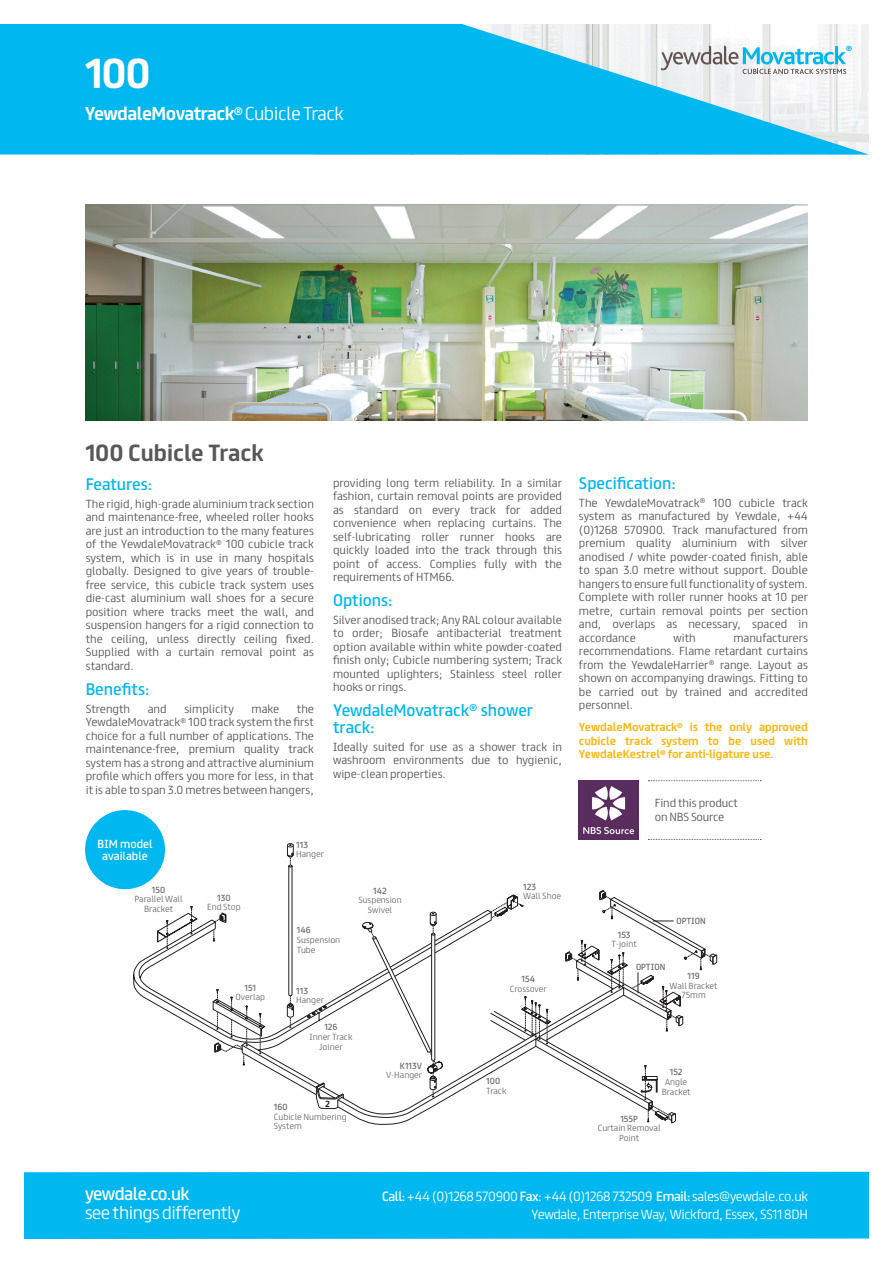
<style>
.page{position:relative;width:893px;height:1263px;background:#fff}
.page>*{position:absolute;margin:0;border:0;box-sizing:border-box;transform-origin:0 0}
.t1{font:700 37.5px "FS Truman";color:#fff}
.Heading{font:700 21px "FS Truman";color:#57585a}
.t2{font:700 16.8px "FS Truman";letter-spacing:-.03em;color:#fff}
.t3{font:300 16.2px "FS Truman";letter-spacing:-.03em;color:#fff}
.t4{font:16.2px "FS Truman";letter-spacing:-.03em;color:#fff}
.Body{font:15px/16.5px "FS Truman";color:#00b7ef}
.sub_heading{font:15px "FS Truman";color:#00b7ef}
.t5{font:300 12px "FS Truman";letter-spacing:-.03em;color:#fff}
.Body-2{font:300 10.5px/13.5px "FS Truman";color:#57585a;text-align:justify}
.t6{font:700 10.5px/13.5px "FS Truman";color:#fcb814;text-align:justify}
.t7{font:10.5px/12px "FS Truman";color:#fff;text-align:center}
.t8{font:300 7.95px/9.6px "FS Truman";color:#6c6d70;text-align:center}
.t9{font:7.95px "FS Truman";color:#6c6d70}
.t10{font:700 7.95px "FS Truman";color:#231f20}
.t11{font:700 6.6px "FS Truman";color:#00b7ef}
.s1{font-weight:300}
.s2{font-weight:400}
</style>
<div class="page">
<svg style="left:0;top:24px;width:869px;height:131px;background:#2fc2ef"></svg>
<div style="left:24px;top:1172px;width:845px;height:67px;background:#00b7ef"></div>
<svg style="left:661px;top:45px;width:185px;height:29px"></svg>
<img style="left:85px;top:204px;width:723px;height:217px">
<svg style="left:134px;top:918px;width:267px;height:206px"></svg>
<svg style="left:157px;top:906px;width:40px;height:42px"></svg>
<div style="left:85px;top:810px;width:80px;height:79px;background:#00b7ef;border-radius:50%"></div>
<svg style="left:648px;top:780px;width:113px;height:1px"></svg>
<svg style="left:213px;top:839px;width:548px;height:284px"></svg>
<img style="left:579px;top:780px;width:59px;height:60px">
<p class="t1" style="left:85px;top:40px;width:67px">100</p>
<p class="t2" style="left:85px;top:99px;width:260px">YewdaleMovatrack<sup>®</sup> <span class="s1">Cubicle Track</span></p>
<p class="t11" style="left:846px;top:43px;width:7px">®</p>
<p class="Heading" style="left:85px;top:434px;width:180px">100 Cubicle Track</p>
<p class="sub_heading" style="left:86px;top:471px;width:68px">Features:</p>
<p class="Body-2" style="left:86px;top:496px;width:230px">The rigid, high-grade aluminium track section and maintenance-free, wheeled roller hooks are just an introduction to the many features of the YewdaleMovatrack<sup>®</sup> 100 cubicle track system, which is in use in many hospitals globally. Designed to give years of trouble&shy;free service, this cubicle track system uses die-cast aluminium wall shoes for a secure position where tracks meet the wall, and suspension hangers for a rigid connection to the ceiling, unless directly ceiling fixed.<br>Supplied with a curtain removal point as standard.</p>
<p class="Body" style="left:86px;top:679px;width:65px">Benefits:</p>
<p class="Body-2" style="left:86px;top:701px;width:46px">Strength</p>
<p class="Body-2" style="left:148px;top:701px;width:20px">and</p>
<p class="Body-2" style="left:184px;top:701px;width:51px">simplicity</p>
<p class="Body-2" style="left:252px;top:701px;width:29px">make</p>
<p class="Body-2" style="left:86px;top:701px;width:230px;text-indent:211px">the YewdaleMovatrack<sup>®</sup> 100 track system the first choice for a full number of applications. The maintenance-free, premium quality track system has a strong and attractive aluminium profile which offers you more for less, in that it is able to span 3.0 metres between hangers,</p>
<p class="Body-2" style="left:333px;top:475px;width:230px">providing long term reliability. In a similar fashion, curtain removal points are provided as standard on every track for added convenience when replacing curtains. The self-lubricating roller runner hooks are quickly loaded into the track through this point of access. Complies fully with the requirements of HTM66.</p>
<p class="Body" style="left:333px;top:591px;width:61px">Options:</p>
<p class="Body-2" style="left:333px;top:612px;width:230px">Silver anodised track; Any RAL colour available to order; Biosafe antibacterial treatment option available within white powder-coated finish only; Cubicle numbering system; Track mounted uplighters; Stainless steel roller hooks or rings.</p>
<p class="Body" style="left:333px;top:701px;width:202px">YewdaleMovatrack<sup>®</sup> shower track:</p>
<p class="Body-2" style="left:333px;top:739px;width:230px">Ideally suited for use as a shower track in washroom environments due to hygienic, wipe-clean properties.</p>
<p class="t7" style="left:98px;top:837px;width:57px">BIM model available</p>
<p class="t8" style="left:135px;top:884px;width:50px"><span class="s2">150<br></span>Parallel Wall<br>Bracket</p>
<p class="t8" style="left:207px;top:892px;width:35px"><span class="s2">130<br></span>End Stop</p>
<p class="t8" style="left:296px;top:839px;width:29px;text-align:left"><span class="s2">113<br></span>Hanger</p>
<p class="t8" style="left:358px;top:885px;width:45px"><span class="s2">142<br></span>Suspension<br>Swivel</p>
<p class="t8" style="left:523px;top:881px;width:40px;text-align:left"><span class="s2">123<br></span>Wall Shoe</p>
<p class="t8" style="left:297px;top:925px;width:45px;text-align:left"><span class="s2">146<br></span>Suspension<br>Tube</p>
<p class="Body" style="left:579px;top:474px;width:98px">Specification:</p>
<p class="Body-2" style="left:579px;top:495px;width:230px">The YewdaleMovatrack<sup>®</sup> 100 cubicle track system as manufactured by Yewdale, +44 (0)1268 570900. Track manufactured from premium quality aluminium with silver anodised / white powder-coated finish, able to span 3.0 metre without support. Double hangers to ensure full functionality of system.<br>Complete with roller runner hooks at 10 per metre, curtain removal points per section and, overlaps as necessary, spaced in accordance</p>
<p class="Body-2" style="left:579px;top:630px;width:230px;text-indent:154px">manufacturers recommendations. Flame retardant curtains from the YewdaleHarrier<sup>®</sup> range. Layout as shown on accompanying drawings. Fitting to be carried out by trained and accredited personnel.</p>
<p class="t6" style="left:579px;top:720px;width:230px">YewdaleMovatrack<sup>®</sup> is the only approved cubicle track system to be used with YewdaleKestrel<sup>®</sup> for anti-ligature use.</p>
<p class="Body-2" style="left:673px;top:630px;width:24px">with</p>
<p class="Body-2" style="left:655px;top:796px;width:85px">Find this product on NBS Source</p>
<p class="t8" style="left:612px;top:929px;width:27px"><span class="s2">153<br></span>T-joint</p>
<p class="t9" style="left:636px;top:960px;width:31px">OPTION</p>
<p class="t9" style="left:676px;top:914px;width:31px">OPTION</p>
<p class="t8" style="left:236px;top:982px;width:31px"><span class="s2">151<br></span>Overlap</p>
<p class="t8" style="left:296px;top:985px;width:29px;text-align:left"><span class="s2">113<br></span>Hanger</p>
<p class="t8" style="left:310px;top:1022px;width:44px"><span class="s2">126<br></span>Inner Track<br>Joiner</p>
<p class="t4" style="left:85px;top:1179px;width:106px">yewdale.co.uk</p>
<p class="t3" style="left:85px;top:1198px;width:157px">see things differently</p>
<p class="t10" style="left:325px;top:1097px;width:7px">2</p>
<p class="t8" style="left:274px;top:1102px;width:74px;text-align:left"><span class="s2">160<br></span>Cubicle Numbering<br>System</p>
<p class="t8" style="left:386px;top:1060px;width:37px;text-align:right"><span class="s2">K113V<br></span>V-Hanger</p>
<p class="t8" style="left:510px;top:973px;width:38px"><span class="s2">154<br></span>Crossover</p>
<p class="t8" style="left:669px;top:971px;width:50px"><span class="s2">119<br></span>Wall Bracket<br>75mm</p>
<p class="t8" style="left:486px;top:1075px;width:22px;text-align:left"><span class="s2">100<br></span>Track</p>
<p class="t8" style="left:662px;top:1067px;width:31px"><span class="s2">152<br></span>Angle<br>Bracket</p>
<p class="t8" style="left:598px;top:1113px;width:64px"><span class="s2">155P<br></span>Curtain Removal<br>Point</p>
<p class="t5" style="left:382px;top:1186px;width:427px"><span class="s2">Call:</span> +44 (0)1268 570900 <span class="s2">Fax</span>: +44 (0)1268 732509 <span class="s2">Email:</span> sales@yewdale.co.uk</p>
<p class="t5" style="left:532px;top:1204px;width:278px">Yewdale, Enterprise Way, Wickford, Essex, SS11 8DH</p>
</div>
